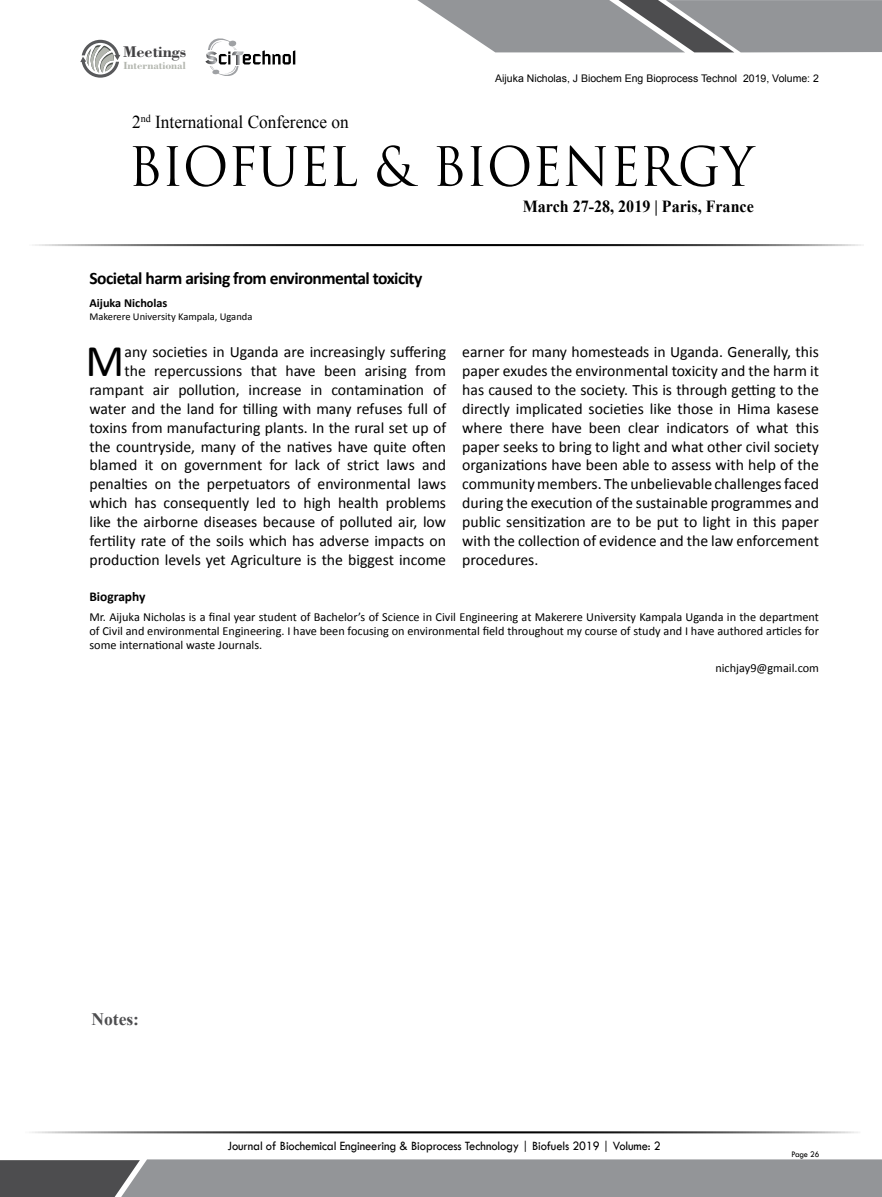
<style>
.page{position:relative;width:882px;height:1197px;background:#fff}
.page>*{position:absolute;margin:0;border:0;box-sizing:border-box;transform-origin:0 0}
.t1{font:52.85px "Trajan Pro 3";letter-spacing:-.015em;color:#000;scale:.95 1}
.t2{font:45.5px "Calibri";color:#000}
.t3{font:18.2px "Times New Roman";color:#000;scale:.95 1}
.t4{font:700 17.5px "Calibri";letter-spacing:-.03em;color:#000}
.t5{font:700 17.5px "Times New Roman";color:#4d4d4f}
.t6{font:700 16.97px "Times New Roman";color:#000;scale:.95 1}
.t7{font:700 16.45px "Bodoni BT";color:#414042}
.t8{font:15.75px/18.9px "Calibri";color:#000;text-align:right}
.t9{font:700 13.47px "Calibri";color:#000}
.t10{font:13.12px "Tw Cen";letter-spacing:-.01em;color:#000;scale:.95 1}
.t11{font:12.25px/14px "Calibri";color:#000;text-align:justify}
.t12{font:700 12.25px "Calibri";color:#000}
.t13{font:700 10.85px "Bodoni BT";color:#b3b6af}
.t14{font:10.5px "Arial";color:#000}
.t15{font:10.5px "Calibri";color:#000}
.t16{font:8.75px "Tw Cen";letter-spacing:-.02em;color:#000;scale:.95 1}
</style>
<div class="page">
<hr style="left:25px;top:244px;width:839px;height:2px;background:#000">
<hr style="left:22px;top:1131px;width:839px;height:2px;background:#000">
<svg style="left:417px;top:0;width:465px;height:52px;background:#9a9b9e"></svg>
<svg style="left:0;top:1159px;width:882px;height:38px;background:#8b8d8f"></svg>
<svg style="left:80px;top:40px;width:40px;height:38px"></svg>
<svg style="left:205px;top:38px;width:90px;height:38px"></svg>
<p class="t7" style="left:123px;top:42px;width:65px">Meetings</p>
<p class="t13" style="left:123px;top:59px;width:64px">International</p>
<p class="t14" style="left:495px;top:72px;width:325px">Aijuka Nicholas, J Biochem Eng Bioprocess Technol 2019, Volume: 2</p>
<p class="t3" style="left:132px;top:110px;width:230px">2<sup>nd</sup> International Conference on</p>
<h1 class="t1" style="left:128px;top:130px;width:660px">BIOFUEL &amp; BIOENERGY</h1>
<p class="t6" style="left:523px;top:194px;width:245px">March 27-28, 2019 | Paris, France</p>
<p class="t4" style="left:89px;top:267px;width:334px">Societal harm arising from environmental toxicity</p>
<p class="t12" style="left:89px;top:295px;width:80px">Aijuka Nicholas</p>
<p class="t15" style="left:89px;top:310px;width:164px">Makerere University Kampala, Uganda</p>
<h2 class="t2" style="left:86px;top:332px;width:40px">M</h2>
<p class="t8" style="left:89px;top:342px;width:358px">any societies in Uganda are increasingly suffering<br>the repercussions that have been arising from rampant air pollution, increase in contamination of water and the land for tilling with many refuses full of toxins from manufacturing plants. In the rural set up of the countryside, many of the natives have quite often blamed it on government for lack of strict laws and penalties on the perpetuators of environmental laws which has consequently led to high health problems like the airborne diseases because of polluted air, low fertility rate of the soils which has adverse impacts on production levels yet Agriculture is the biggest income</p>
<p class="t8" style="left:462px;top:342px;width:358px;text-align:justify">earner for many homesteads in Uganda. Generally, this paper exudes the environmental toxicity and the harm it has caused to the society. This is through getting to the directly implicated societies like those in Hima kasese where there have been clear indicators of what this paper seeks to bring to light and what other civil society organizations have been able to assess with help of the community members. The unbelievable challenges faced during the execution of the sustainable programmes and public sensitization are to be put to light in this paper with the collection of evidence and the law enforcement procedures.</p>
<p class="t9" style="left:89px;top:588px;width:58px">Biography</p>
<p class="t11" style="left:89px;top:610px;width:731px">Mr. Aijuka Nicholas is a final year student of Bachelor’s of Science in Civil Engineering at Makerere University Kampala Uganda in the department of Civil and environmental Engineering. I have been focusing on environmental field throughout my course of study and I have authored articles for some international waste Journals.</p>
<p class="t11" style="left:715px;top:661px;width:105px">nichjay9@gmail.com</p>
<p class="t5" style="left:91px;top:1007px;width:49px">Notes:</p>
<p class="t10" style="left:228px;top:1138px;width:458px">Journal of Biochemical Engineering &amp; Bioprocess Technology | Biofuels 2019 | Volume: 2</p>
<p class="t16" style="left:791px;top:1149px;width:31px">Page 26</p>
</div>
